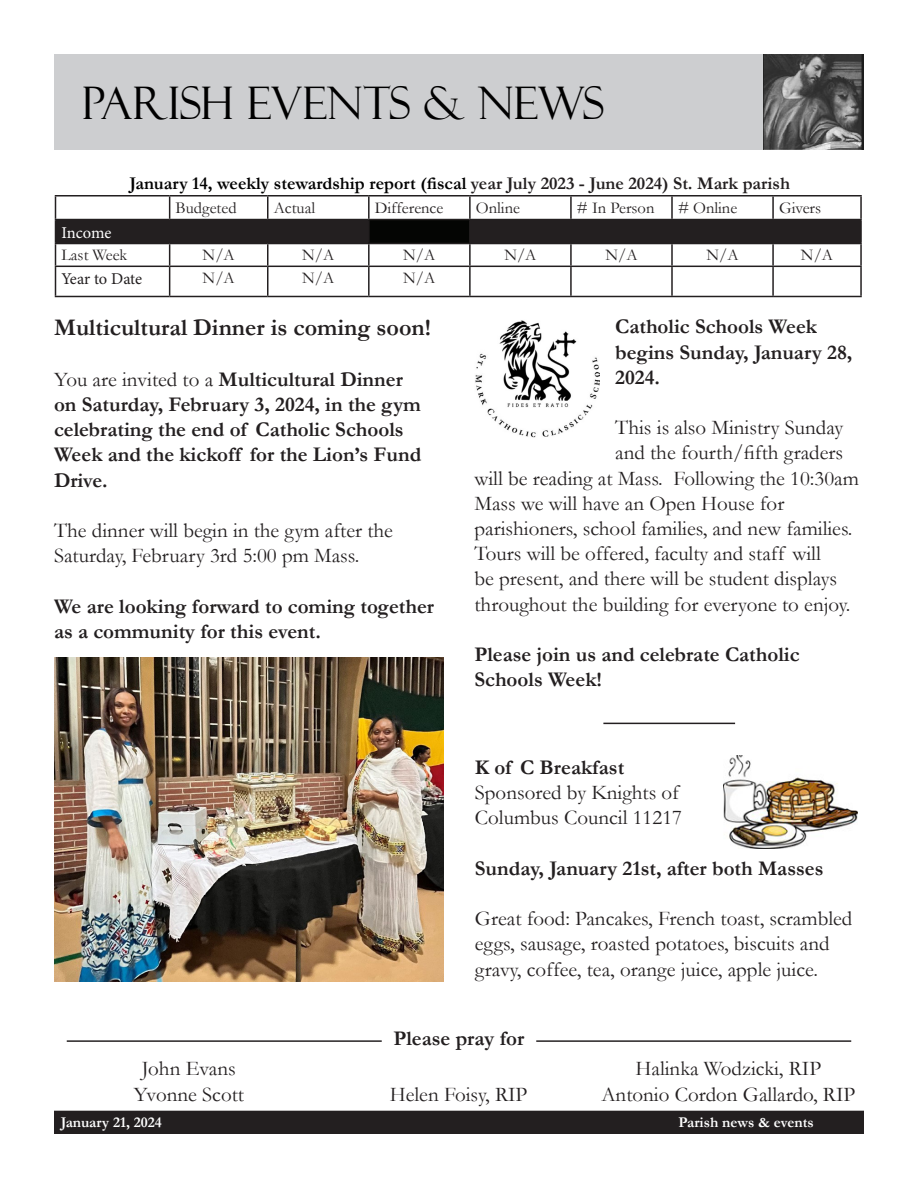
<style>
.page{position:relative;width:918px;height:1188px;background:#fff}
.page>*{position:absolute;margin:0;border:0;box-sizing:border-box;transform-origin:0 0}
.t1{font:45px "Felix Titling";color:#000}
.t2{font:700 24px "Garamond";color:#231f20}
.t3{font:21px/25.2px "Garamond";color:#231f20}
.t4{font:700 21px/25.2px "Garamond";color:#231f20}
.t5{font:700 18px "Garamond";color:#000}
.t6{font:16.5px "Garamond";color:#231f20}
.t7{font:16.5px "Minion Pro";letter-spacing:-.005em;color:#231f20}
.t8{font:16.5px "Minion Pro";letter-spacing:-.005em;color:#fff}
.t9{font:700 15px "Garamond";color:#fff}
.s1{color:#231f20}
.s2{font-weight:400}
</style>
<div class="page">
<hr style="left:67px;top:1040px;width:315px;height:2px;background:#231f20">
<hr style="left:536px;top:1040px;width:315px;height:2px;background:#231f20">
<div style="left:369px;top:220px;width:101px;height:24px;background:#040503"></div>
<div style="left:471px;top:220px;width:389px;height:23px;background:#231f20"></div>
<hr style="left:55px;top:195px;width:115px;height:2px;background:#231f20">
<hr style="left:170px;top:195px;width:98px;height:2px;background:#231f20">
<hr style="left:268px;top:195px;width:101px;height:2px;background:#231f20">
<hr style="left:369px;top:195px;width:101px;height:2px;background:#231f20">
<hr style="left:368px;top:197px;width:2px;height:22px;background:#231f20">
<hr style="left:470px;top:195px;width:101px;height:2px;background:#231f20">
<hr style="left:469px;top:197px;width:2px;height:22px;background:#231f20">
<hr style="left:571px;top:195px;width:101px;height:2px;background:#231f20">
<hr style="left:570px;top:197px;width:2px;height:22px;background:#231f20">
<hr style="left:672px;top:195px;width:101px;height:2px;background:#231f20">
<hr style="left:671px;top:197px;width:2px;height:22px;background:#231f20">
<hr style="left:773px;top:195px;width:89px;height:2px;background:#231f20">
<hr style="left:772px;top:197px;width:2px;height:22px;background:#231f20">
<hr style="left:860px;top:197px;width:2px;height:22px;background:#231f20">
<hr style="left:369px;top:219px;width:101px;height:1px;background:#231f20">
<hr style="left:368px;top:220px;width:2px;height:23px;background:#231f20">
<hr style="left:470px;top:219px;width:101px;height:1px;background:#231f20">
<hr style="left:469px;top:220px;width:2px;height:23px;background:#231f20">
<hr style="left:571px;top:219px;width:101px;height:1px;background:#231f20">
<hr style="left:570px;top:220px;width:2px;height:23px;background:#231f20">
<hr style="left:672px;top:219px;width:101px;height:1px;background:#231f20">
<hr style="left:671px;top:220px;width:2px;height:23px;background:#231f20">
<hr style="left:773px;top:219px;width:89px;height:1px;background:#231f20">
<hr style="left:772px;top:220px;width:2px;height:23px;background:#231f20">
<hr style="left:860px;top:220px;width:2px;height:23px;background:#231f20">
<hr style="left:470px;top:243px;width:101px;height:1px;background:#231f20">
<hr style="left:571px;top:243px;width:101px;height:1px;background:#231f20">
<hr style="left:570px;top:244px;width:2px;height:22px;background:#231f20">
<hr style="left:672px;top:243px;width:101px;height:1px;background:#231f20">
<hr style="left:671px;top:244px;width:2px;height:22px;background:#231f20">
<hr style="left:773px;top:243px;width:89px;height:1px;background:#231f20">
<hr style="left:772px;top:244px;width:2px;height:22px;background:#231f20">
<hr style="left:860px;top:244px;width:2px;height:22px;background:#231f20">
<svg style="left:55px;top:197px;width:314px;height:99px"></svg>
<hr style="left:368px;top:267px;width:2px;height:29px;background:#231f20">
<hr style="left:470px;top:266px;width:101px;height:1px;background:#231f20">
<hr style="left:469px;top:267px;width:2px;height:29px;background:#231f20">
<hr style="left:571px;top:266px;width:101px;height:1px;background:#231f20">
<hr style="left:570px;top:267px;width:2px;height:29px;background:#231f20">
<hr style="left:672px;top:266px;width:101px;height:1px;background:#231f20">
<hr style="left:671px;top:267px;width:2px;height:29px;background:#231f20">
<hr style="left:773px;top:266px;width:89px;height:1px;background:#231f20">
<hr style="left:772px;top:267px;width:2px;height:29px;background:#231f20">
<hr style="left:860px;top:267px;width:2px;height:29px;background:#231f20">
<hr style="left:55px;top:296px;width:115px;height:1px;background:#231f20">
<hr style="left:170px;top:296px;width:98px;height:1px;background:#231f20">
<hr style="left:268px;top:296px;width:101px;height:1px;background:#231f20">
<hr style="left:369px;top:296px;width:101px;height:1px;background:#231f20">
<hr style="left:470px;top:296px;width:101px;height:1px;background:#231f20">
<hr style="left:571px;top:296px;width:101px;height:1px;background:#231f20">
<hr style="left:672px;top:296px;width:101px;height:1px;background:#231f20">
<hr style="left:773px;top:296px;width:89px;height:1px;background:#231f20">
<hr style="left:369px;top:243px;width:101px;height:1px;background:#231f20">
<hr style="left:368px;top:244px;width:2px;height:22px;background:#231f20">
<hr style="left:469px;top:244px;width:2px;height:22px;background:#231f20">
<hr style="left:369px;top:266px;width:101px;height:1px;background:#231f20">
<img style="left:55px;top:658px;width:388px;height:324px">
<div style="left:55px;top:1111px;width:808px;height:22px;background:#231f20"></div>
<div style="left:54px;top:1111px;width:810px;height:23px;border:2px solid #231f20"></div>
<div style="left:54px;top:54px;width:810px;height:95px;background:#cdced0"></div>
<img style="left:764px;top:54px;width:100px;height:95px">
<hr style="left:603px;top:723px;width:132px;height:1px;background:#231f20">
<img style="left:475px;top:320px;width:124px;height:118px">
<img style="left:724px;top:756px;width:134px;height:92px">
<p class="t1" style="left:82px;top:77px;width:524px">PARISH EVENTS &amp; NEWS</p>
<p class="t5" style="left:130px;top:171px;width:662px">January 14, weekly stewardship report (fiscal <span class="s1">year July 2023 - June 2024) St. Mark parish</span></p>
<p class="t6" style="left:176px;top:196px;width:62px">Budgeted</p>
<p class="t6" style="left:274px;top:196px;width:43px">Actual</p>
<p class="t6" style="left:375px;top:196px;width:70px">Difference</p>
<p class="t6" style="left:476px;top:196px;width:46px">Online</p>
<p class="t6" style="left:577px;top:196px;width:79px"># In Person</p>
<p class="t6" style="left:678px;top:196px;width:61px"># Online</p>
<p class="t6" style="left:779px;top:196px;width:44px">Givers</p>
<p class="t8" style="left:62px;top:221px;width:51px">Income</p>
<p class="t6" style="left:62px;top:244px;width:67px">Last Week</p>
<p class="t6" style="left:203px;top:244px;width:34px">N/A</p>
<p class="t6" style="left:302px;top:244px;width:34px">N/A</p>
<p class="t6" style="left:403px;top:244px;width:34px">N/A</p>
<p class="t6" style="left:504px;top:244px;width:34px">N/A</p>
<p class="t6" style="left:605px;top:244px;width:34px">N/A</p>
<p class="t6" style="left:706px;top:244px;width:34px">N/A</p>
<p class="t6" style="left:801px;top:244px;width:34px">N/A</p>
<p class="t7" style="left:62px;top:268px;width:82px">Year to Date</p>
<p class="t6" style="left:203px;top:267px;width:34px">N/A</p>
<p class="t6" style="left:302px;top:267px;width:34px">N/A</p>
<p class="t6" style="left:403px;top:267px;width:34px">N/A</p>
<p class="t2" style="left:54px;top:312px;width:379px">Multicultural Dinner is coming soon!</p>
<p class="t4" style="left:54px;top:367px;width:369px"><span class="s2">You are invited to a</span> Multicultural Dinner on Saturday, February 3, 2024, in the gym celebrating the end of Catholic Schools Week and the kickoff for the Lion’s Fund Drive.</p>
<p class="t3" style="left:54px;top:517px;width:341px">The dinner will begin in the gym after the<br>Saturday, February 3rd 5:00 pm Mass.</p>
<p class="t4" style="left:54px;top:593px;width:382px">We are looking forward to coming together as a community for this event.</p>
<p class="t4" style="left:615px;top:314px;width:239px">Catholic Schools Week begins Sunday, January 28,<br>2024.</p>
<p class="t3" style="left:615px;top:415px;width:230px">This is also Ministry Sunday</p>
<p class="t3" style="left:615px;top:440px;width:229px">and the fourth/fifth graders</p>
<p class="t3" style="left:475px;top:465px;width:386px">will be reading at Mass. Following the 10:30am</p>
<p class="t3" style="left:475px;top:490px;width:379px">Mass we will have an Open House for parishioners, school families, and new families.<br>Tours will be offered, faculty and staff will<br>be present, and there will be student displays throughout the building for everyone to enjoy.</p>
<p class="t4" style="left:475px;top:642px;width:327px">Please join us and celebrate Catholic<br>Schools Week!</p>
<p class="t4" style="left:475px;top:755px;width:151px">K of C Breakfast</p>
<p class="t3" style="left:475px;top:780px;width:209px">Sponsored by Knights of<br>Columbus Council 11217</p>
<p class="t4" style="left:475px;top:856px;width:350px">Sunday, January 21st, after both Masses</p>
<p class="t3" style="left:475px;top:906px;width:379px">Great food: Pancakes, French toast, scrambled eggs, sausage, roasted potatoes, biscuits and gravy, coffee, tea, orange juice, apple juice.</p>
<p class="t3" style="left:142px;top:1056px;width:95px">John Evans</p>
<p class="t3" style="left:134px;top:1081px;width:112px">Yvonne Scott</p>
<p class="t4" style="left:394px;top:1026px;width:132px">Please pray for</p>
<p class="t3" style="left:390px;top:1081px;width:139px">Helen Foisy, RIP</p>
<p class="t3" style="left:636px;top:1056px;width:187px">Halinka Wodzicki, RIP</p>
<p class="t3" style="left:601px;top:1081px;width:255px">Antonio Cordon Gallardo, RIP</p>
<p class="t9" style="left:61px;top:1112px;width:103px">January 21, 2024</p>
<p class="t9" style="left:679px;top:1112px;width:137px">Parish news &amp; events</p>
</div>
